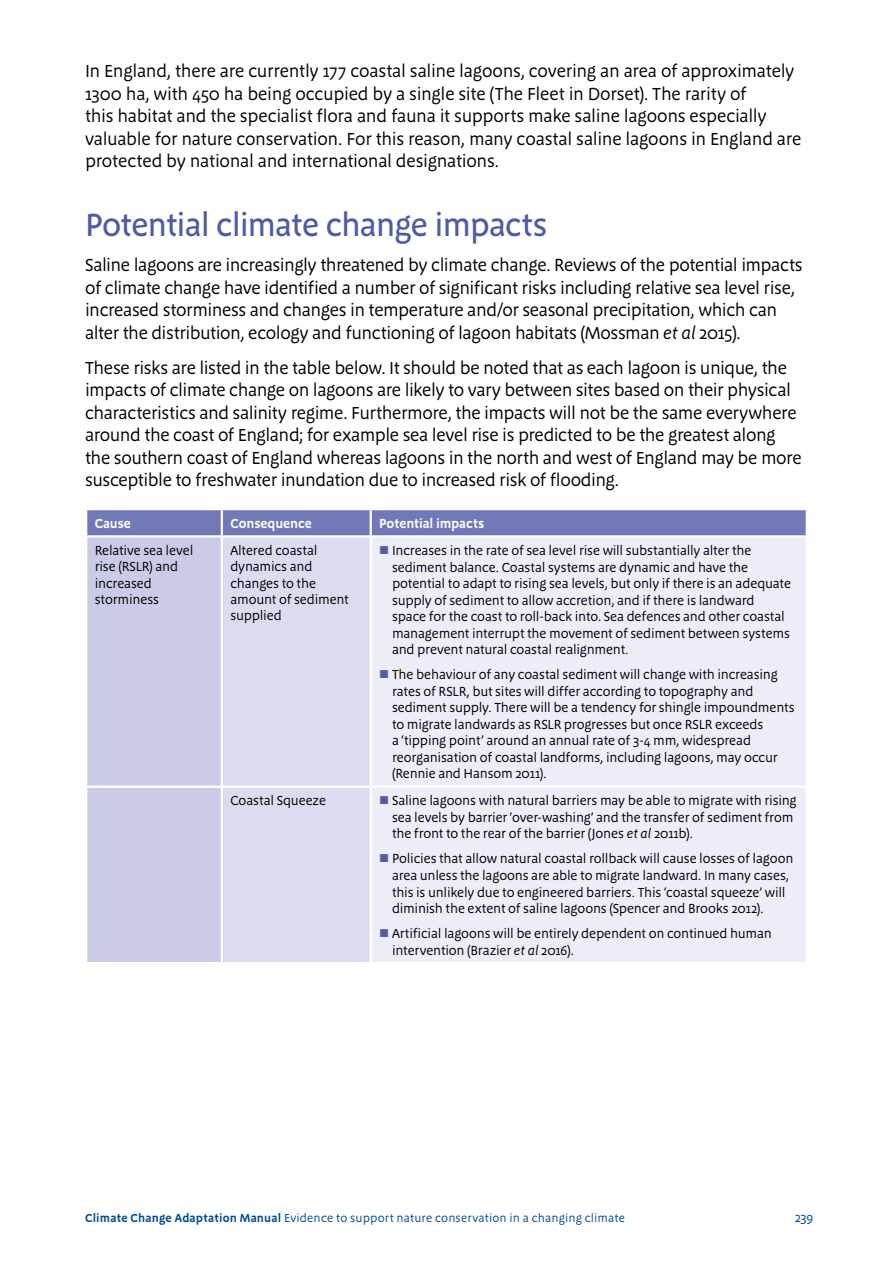
<style>
.page{position:relative;width:893px;height:1263px;background:#fff}
.page>*{position:absolute;margin:0;border:0;box-sizing:border-box;transform-origin:0 0}
.t1{font:500 33px "Megano OT";letter-spacing:-.03em;color:#4e5ca7}
.P{font:18px/22.5px "Megano OT";letter-spacing:-.02em;color:#000}
.t2{font:13.5px/16.5px "Megano OT";letter-spacing:-.01em;color:#000}
.t3{font:600 13.5px "Megano OT";letter-spacing:-.005em;color:#fff}
.t4{font:13.5px "Megano OT";color:#004b96}
.t5{font:12px "Megano OT";letter-spacing:.01em;color:#004b96}
.s1{font-style:italic}
.s2{color:#4e5ca7}
.s3{font-weight:600}
</style>
<div class="page">
<div style="left:87px;top:510px;width:719px;height:25px;background:#7179b9"></div>
<div style="left:87px;top:537px;width:134px;height:425px;background:#cacbe7"></div>
<div style="left:223px;top:537px;width:147px;height:425px;background:#dcdcf0"></div>
<div style="left:372px;top:538px;width:434px;height:424px;background:#ededf8"></div>
<hr style="left:85px;top:785px;width:137px;height:3px;background:#fff">
<hr style="left:222px;top:785px;width:149px;height:3px;background:#fff">
<hr style="left:371px;top:785px;width:437px;height:3px;background:#fff">
<hr style="left:221px;top:510px;width:2px;height:25px;background:#fff">
<hr style="left:370px;top:510px;width:2px;height:25px;background:#fff">
<h2 class="P" style="left:85px;top:60px;width:718px">In England, there are currently 177 coastal saline lagoons, covering an area of approximately 1300 ha, with 450 ha being occupied by a single site (The Fleet in Dorset). The rarity of<br>this habitat and the specialist flora and fauna it supports make saline lagoons especially valuable for nature conservation. For this reason, many coastal saline lagoons in England are protected by national and international designations.</h2>
<h2 class="t1" style="left:85px;top:205px;width:464px">Potential climate change impacts</h2>
<h2 class="P" style="left:85px;top:254px;width:719px">Saline lagoons are increasingly threatened by climate change. Reviews of the potential impacts of climate change have identified a number of significant risks including relative sea level rise, increased storminess and changes in temperature and/or seasonal precipitation, which can alter the distribution, ecology and functioning of lagoon habitats (Mossman <span class="s1">et al</span> 2015).</h2>
<h2 class="P" style="left:85px;top:356px;width:718px">These risks are listed in the table below. It should be noted that as each lagoon is unique, the impacts of climate change on lagoons are likely to vary between sites based on their physical characteristics and salinity regime. Furthermore, the impacts will not be the same everywhere around the coast of England; for example sea level rise is predicted to be the greatest along the southern coast of England whereas lagoons in the north and west of England may be more susceptible to freshwater inundation due to increased risk of flooding.</h2>
<h1 class="t3" style="left:95px;top:515px;width:38px">Cause</h1>
<h1 class="t3" style="left:230px;top:515px;width:83px">Consequence</h1>
<h1 class="t3" style="left:379px;top:515px;width:106px">Potential impacts</h1>
<h1 class="t2" style="left:95px;top:542px;width:100px">Relative sea level rise (RSLR) and</h1>
<h1 class="t2" style="left:95px;top:575px;width:66px">increased storminess</h1>
<p class="t2" style="left:230px;top:542px;width:120px">Altered coastal dynamics and changes to the amount of sediment supplied</p>
<p class="t2" style="left:392px;top:542px;width:401px;text-indent:-13px"><span class="s2">■</span> Increases in the rate of sea level rise will substantially alter the sediment balance. Coastal systems are dynamic and have the potential to adapt to rising sea levels, but only if there is an adequate supply of sediment to allow accretion, and if there is landward space for the coast to roll-back into. Sea defences and other coastal management interrupt the movement of sediment between systems and prevent natural coastal realignment.</p>
<p class="t2" style="left:392px;top:666px;width:404px;text-indent:-13px"><span class="s2">■</span> The behaviour of any coastal sediment will change with increasing rates of RSLR, but sites will differ according to topography and sediment supply. There will be a tendency for shingle impoundments to migrate landwards as RSLR progresses but once RSLR exceeds<br>a ‘tipping point’ around an annual rate of 3-4 mm, widespread reorganisation of coastal landforms, including lagoons, may occur (Rennie and Hansom 2011).</p>
<h1 class="t2" style="left:230px;top:793px;width:97px">Coastal Squeeze</h1>
<p class="t2" style="left:392px;top:793px;width:406px;text-indent:-13px"><span class="s2">■</span> Saline lagoons with natural barriers may be able to migrate with rising sea levels by barrier ‘over-washing’ and the transfer of sediment from the front to the rear of the barrier (Jones <span class="s1">et al</span> 2011b).</p>
<p class="t2" style="left:392px;top:851px;width:403px;text-indent:-13px"><span class="s2">■</span> Policies that allow natural coastal rollback will cause losses of lagoon area unless the lagoons are able to migrate landward. In many cases, this is unlikely due to engineered barriers. This ‘coastal squeeze’ will diminish the extent of saline lagoons (Spencer and Brooks 2012).</p>
<p class="t2" style="left:392px;top:925px;width:381px;text-indent:-13px"><span class="s2">■</span> Artificial lagoons will be entirely dependent on continued human intervention (Brazier <span class="s1">et al</span> 2016).</p>
<p class="t5" style="left:85px;top:1210px;width:541px"><span class="s3">Climate Change Adaptation Manual</span> Evidence to support nature conservation in a changing climate</p>
<p class="t4" style="left:795px;top:1209px;width:20px">239</p>
</div>
